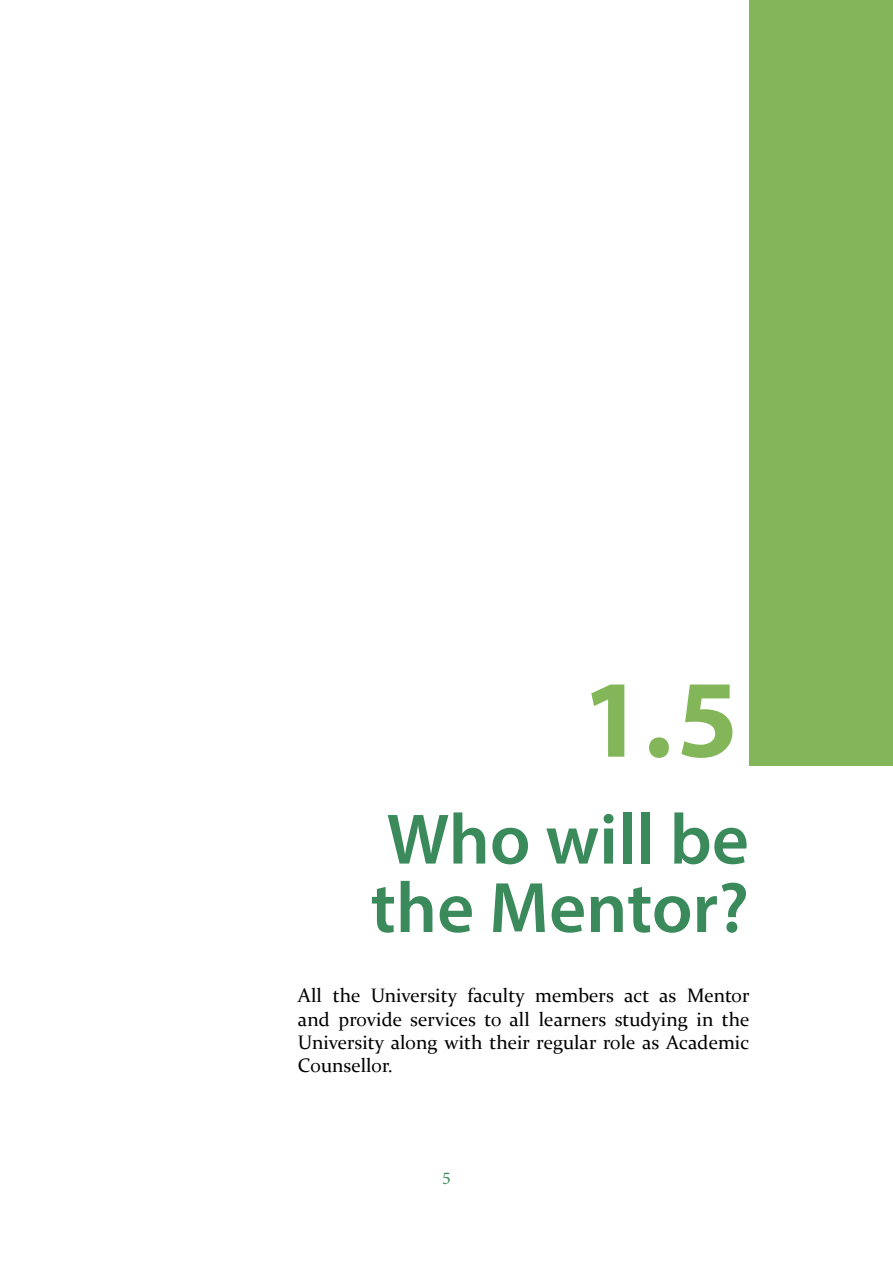
<style>
.page{position:relative;width:893px;height:1263px;background:#fff}
.page>*{position:absolute;margin:0;border:0;box-sizing:border-box;transform-origin:0 0}
.t1{font:700 111px "Myriad Pro";color:#83b659}
.t2{font:600 72px/68.4px "Myriad Pro";color:#3a8a5b}
.t3{font:19.5px/23.4px "Constantia";color:#000;text-align:justify}
.t4{font:18px "Minion Pro";color:#3a8a5b}
</style>
<div class="page">
<div style="left:750px;top:0;width:143px;height:765px;background:#83b659"></div>
<h1 class="t1" style="left:582px;top:647px;width:158px">1.5</h1>
<h2 class="t2" style="left:371px;top:803px;width:380px">Who will be the Mentor?</h2>
<p class="t3" style="left:298px;top:983px;width:453px">All the University faculty members act as Mentor and provide services to all learners studying in the University along with their regular role as Academic Counsellor.</p>
<p class="t4" style="left:442px;top:1166px;width:10px">5</p>
</div>
